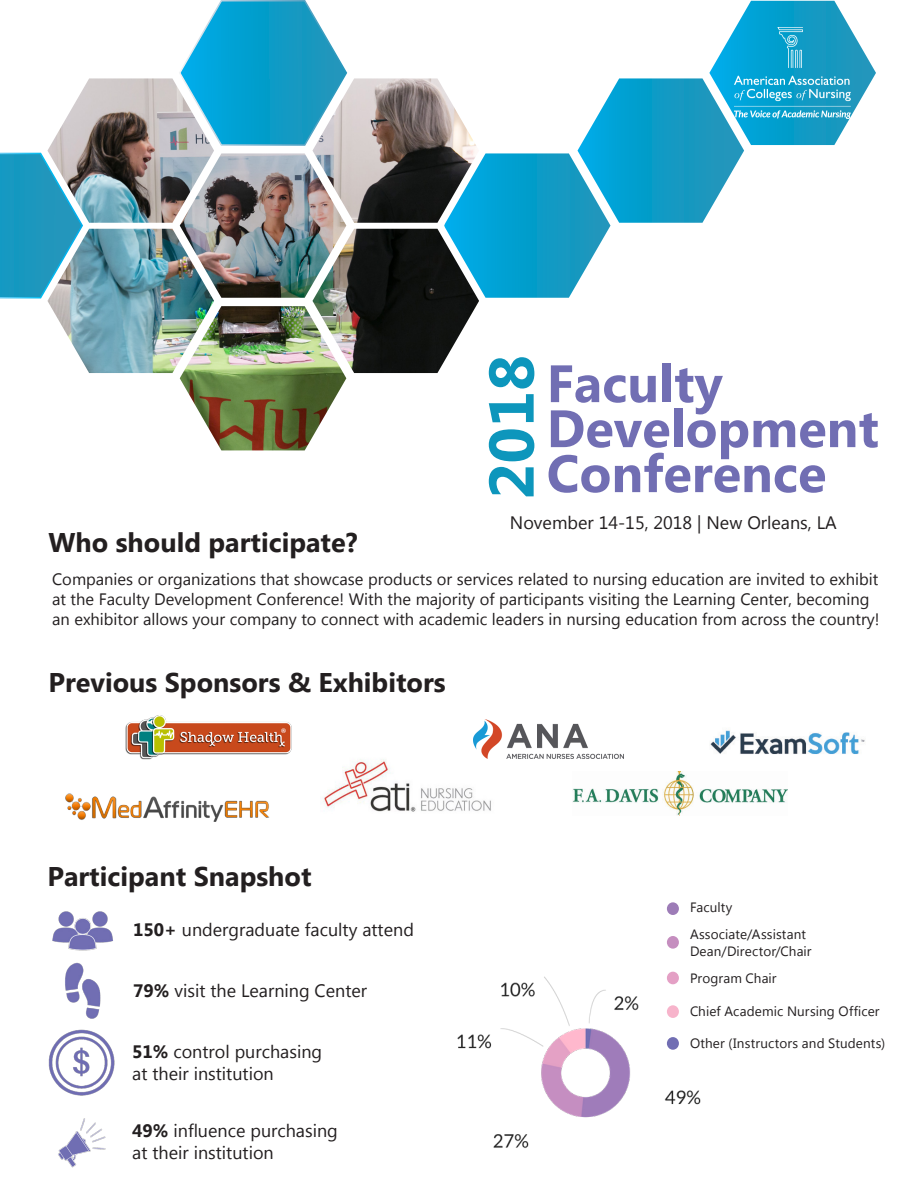
<style>
.page{position:relative;width:918px;height:1188px;background:#fff}
.page>*{position:absolute;margin:0;border:0;box-sizing:border-box;transform-origin:0 0}
.t1{font:700 63px "Lao UI";color:#0d96bc}
.t2{font:700 52.5px "Lao UI";color:#716eb3}
.t3{font:700 27px "Lao UI";color:#231f20}
.t4{font:18px "Lao UI";color:#231f20}
.t5{font:16.5px/19.8px "Lao UI";color:#231f20}
.t6{font:13.5px/16.2px "Lao UI";letter-spacing:.01em;color:#231f20}
.s1{font-weight:700}
</style>
<div class="page">
<svg style="left:0;top:152px;width:47px;height:147px"></svg>
<svg style="left:179px;top:0;width:169px;height:78px"></svg>
<img style="left:47px;top:78px;width:432px;height:372px">
<svg style="left:444px;top:1px;width:432px;height:297px"></svg>
<img style="left:735px;top:27px;width:116px;height:92px">
<img style="left:52px;top:911px;width:61px;height:40px">
<img style="left:65px;top:962px;width:36px;height:57px">
<img style="left:48px;top:1029px;width:67px;height:67px">
<img style="left:323px;top:759px;width:168px;height:53px">
<img style="left:58px;top:1118px;width:48px;height:50px">
<img style="left:457px;top:936px;width:244px;height:212px">
<div style="left:667px;top:902px;width:12px;height:13px;background:#9d7cb7;border-radius:50%"></div>
<div style="left:667px;top:936px;width:12px;height:13px;background:#c58ebf;border-radius:50%"></div>
<div style="left:667px;top:1005px;width:12px;height:13px;background:#f7b4cb;border-radius:50%"></div>
<div style="left:667px;top:972px;width:12px;height:12px;background:#e4a0c5;border-radius:50%"></div>
<div style="left:667px;top:1037px;width:12px;height:13px;background:#716eb3;border-radius:50%"></div>
<img style="left:473px;top:720px;width:151px;height:39px">
<img style="left:710px;top:730px;width:155px;height:24px">
<img style="left:125px;top:715px;width:167px;height:45px">
<img style="left:572px;top:772px;width:216px;height:44px">
<img style="left:65px;top:794px;width:205px;height:27px">
<p class="t3" style="left:48px;top:525px;width:311px">Who should participate?</p>
<p class="t1" style="left:469px;top:500px;width:146px;rotate:-90deg">2018</p>
<p class="t2" style="left:547px;top:348px;width:178px">Faculty</p>
<p class="t2" style="left:547px;top:393px;width:334px">Development</p>
<p class="t2" style="left:547px;top:438px;width:281px">Conference</p>
<p class="t4" style="left:510px;top:510px;width:328px">November 14-15, 2018 | New Orleans, LA</p>
<p class="t5" style="left:52px;top:569px;width:829px">Companies or organizations that showcase products or services related to nursing education are invited to exhibit at the Faculty Development Conference! With the majority of participants visiting the Learning Center, becoming an exhibitor allows your company to connect with academic leaders in nursing education from across the country!</p>
<p class="t3" style="left:48px;top:664px;width:399px">Previous Sponsors &amp; Exhibitors</p>
<p class="t3" style="left:47px;top:858px;width:266px">Participant Snapshot</p>
<p class="t4" style="left:133px;top:917px;width:282px"><span class="s1">150+</span> undergraduate faculty attend</p>
<p class="t4" style="left:133px;top:979px;width:235px"><span class="s1">79%</span> visit the Learning Center</p>
<p class="t4" style="left:132px;top:1040px;width:191px"><span class="s1">51%</span> control purchasing</p>
<p class="t4" style="left:132px;top:1062px;width:143px">at their institution</p>
<p class="t4" style="left:132px;top:1119px;width:207px"><span class="s1">49%</span> influence purchasing</p>
<p class="t4" style="left:132px;top:1140px;width:143px">at their institution</p>
<p class="t6" style="left:690px;top:899px;width:44px">Faculty</p>
<p class="t6" style="left:690px;top:926px;width:123px">Associate/Assistant<br>Dean/Director/Chair</p>
<p class="t6" style="left:690px;top:969px;width:88px">Program Chair</p>
<p class="t6" style="left:690px;top:1002px;width:191px">Chief Academic Nursing Officer</p>
<p class="t6" style="left:690px;top:1035px;width:197px">Other (Instructors and Students)</p>
</div>
